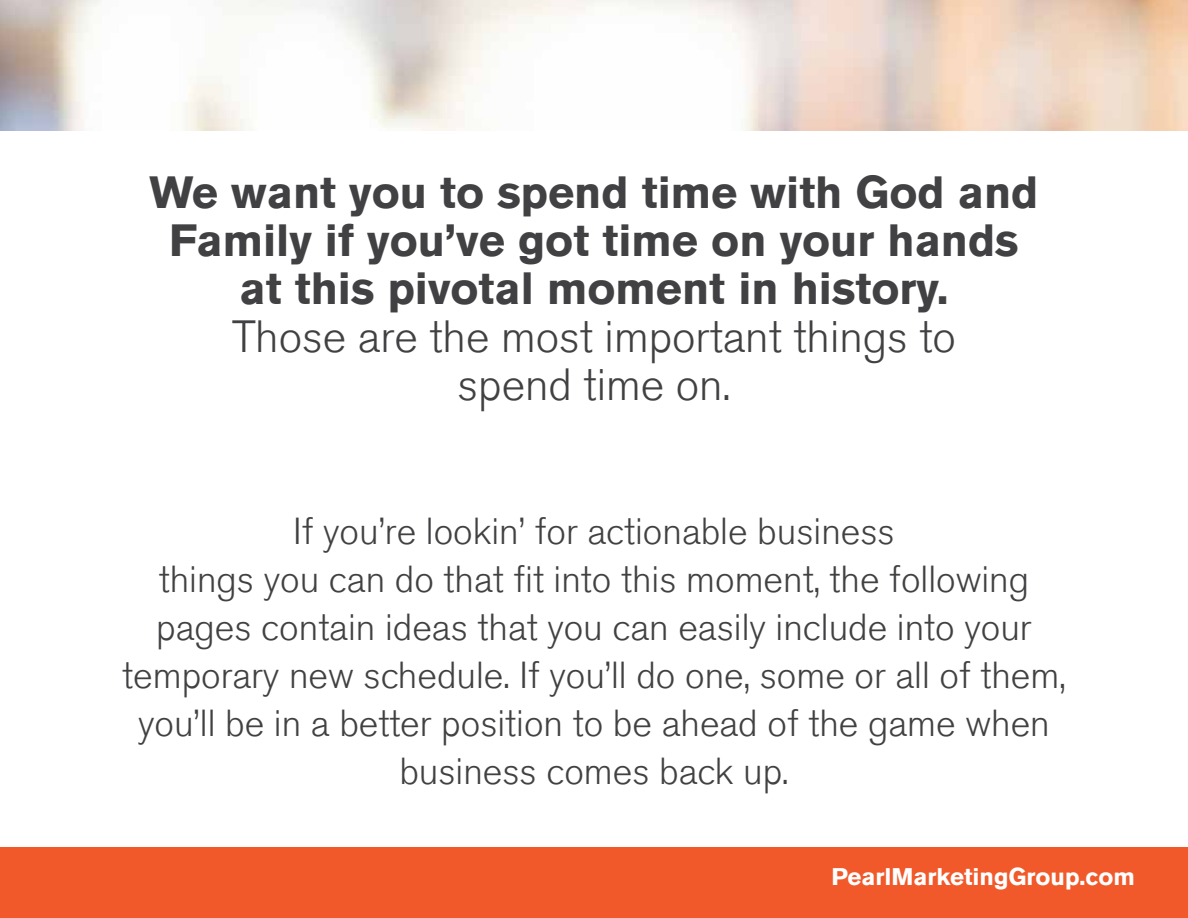
<style>
.page{position:relative;width:1188px;height:918px;background:#fff}
.page>*{position:absolute;margin:0;border:0;box-sizing:border-box;transform-origin:0 0}
.t1{font:700 45px/48px "Akzidenz Grotesk Std";color:#414042;text-align:center}
.t2{font:300 45px/48px "Akzidenz Grotesk Std";color:#414042;text-align:center}
.t3{font:300 37.5px/48px "Akzidenz Grotesk Std";color:#414042;text-align:center}
.t4{font:700 24px "Akzidenz Grotesk Std";color:#fff}
</style>
<div class="page">
<div style="left:0;top:848px;width:1188px;height:70px;background:#f1592a"></div>
<p class="t1" style="left:150px;top:168px;width:890px">We want you to spend time with God and<br>Family if you’ve got time on your hands at this pivotal moment in history.</p>
<p class="t2" style="left:232px;top:313px;width:726px">Those are the most important things to spend time on.</p>
<p class="t3" style="left:122px;top:507px;width:945px">If you’re lookin’ for actionable business<br>things you can do that fit into this moment, the following pages contain ideas that you can easily include into your temporary new schedule. If you’ll do one, some or all of them, you’ll be in a better position to be ahead of the game when business comes back up.</p>
<p class="t4" style="left:832px;top:863px;width:305px">PearlMarketingGroup.com</p>
</div>
